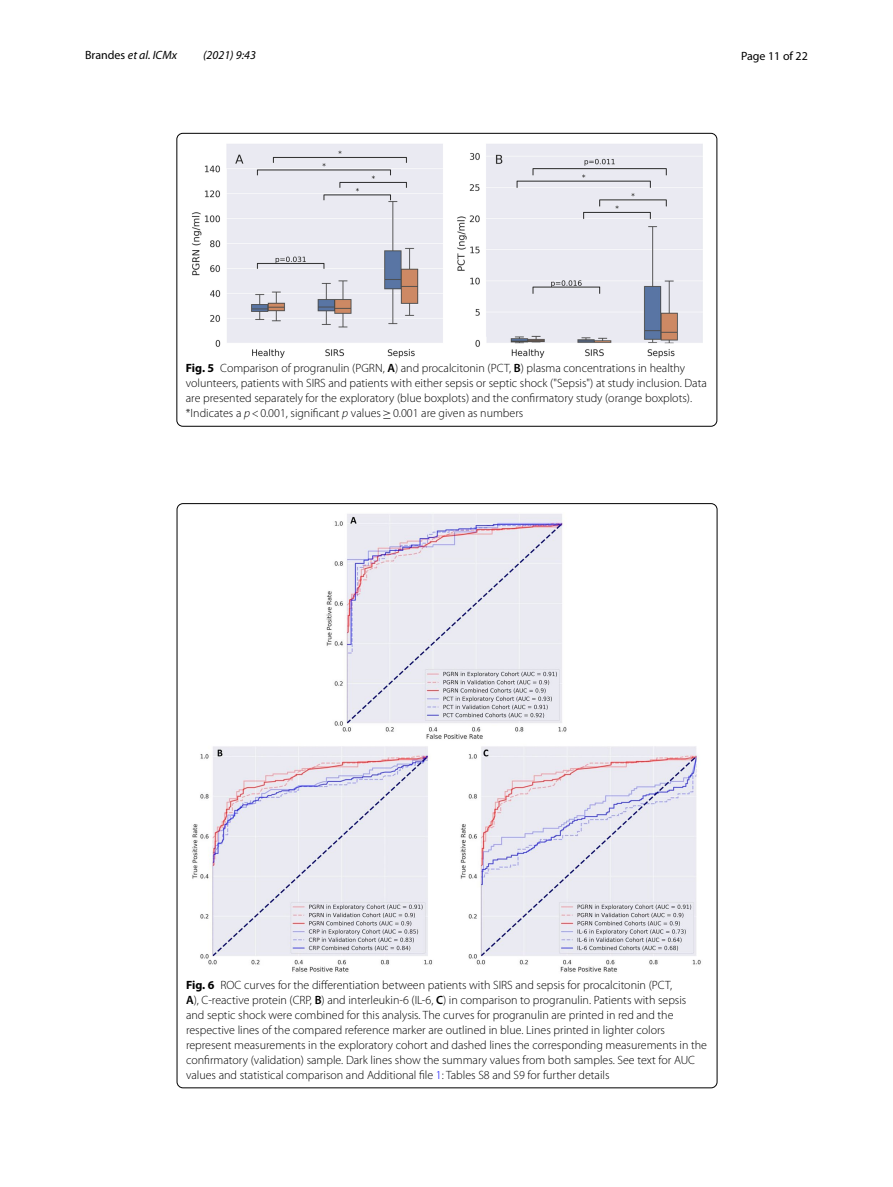
<style>
.page{position:relative;width:893px;height:1187px;background:#fff}
.page>*{position:absolute;margin:0;border:0;box-sizing:border-box;transform-origin:0 0}
.t1{font:300 12px/15px "Myriad Pro";color:#000}
.t2{font:italic 12px "Myriad Pro";color:#000}
.t3{font:12px "Myriad Pro";color:#000}
.s1{font-style:normal}
.s2{font-weight:700}
.s3{font-weight:600}
.s4{font-style:italic}
.s5{font-family:"MTSY";font-weight:400}
.s6{color:#00f}
</style>
<div class="page">
<img style="left:192px;top:144px;width:510px;height:213px">
<div style="left:177px;top:133px;width:540px;height:293px;border:1px solid #000;border-radius:6px"></div>
<img style="left:192px;top:514px;width:509px;height:458px">
<p class="t2" style="left:85px;top:48px;width:93px"><span class="s1">Brandes</span> et al. ICMx</p>
<p class="t2" style="left:203px;top:48px;width:54px">(2021) 9:43</p>
<p class="t3" style="left:741px;top:48px;width:68px">Page 11 of 22</p>
<p class="t1" style="left:186px;top:361px;width:523px"><span class="s2">Fig. 5</span> Comparison of progranulin (PGRN, <span class="s3">A</span>) and procalcitonin (PCT, <span class="s3">B</span>) plasma concentrations in healthy volunteers, patients with SIRS and patients with either sepsis or septic shock ("Sepsis") at study inclusion. Data are presented separately for the exploratory (blue boxplots) and the confirmatory study (orange boxplots). *Indicates a <span class="s4">p</span>&lt;0.001, significant <span class="s4">p</span> values<span class="s5">≥</span>0.001 are given as numbers</p>
<p class="t1" style="left:186px;top:977px;width:523px"><span class="s2">Fig. 6</span> ROC curves for the differentiation between patients with SIRS and sepsis for procalcitonin (PCT,<br><span class="s3">A</span>), C-reactive protein (CRP, <span class="s3">B</span>) and interleukin-6 (IL-6, <span class="s3">C</span>) in comparison to progranulin. Patients with sepsis and septic shock were combined for this analysis. The curves for progranulin are printed in red and the respective lines of the compared reference marker are outlined in blue. Lines printed in lighter colors represent measurements in the exploratory cohort and dashed lines the corresponding measurements in the confirmatory (validation) sample. Dark lines show the summary values from both samples. See text for AUC values and statistical comparison and Additional file <span class="s6">1</span>: Tables S8 and S9 for further details</p>
</div>
